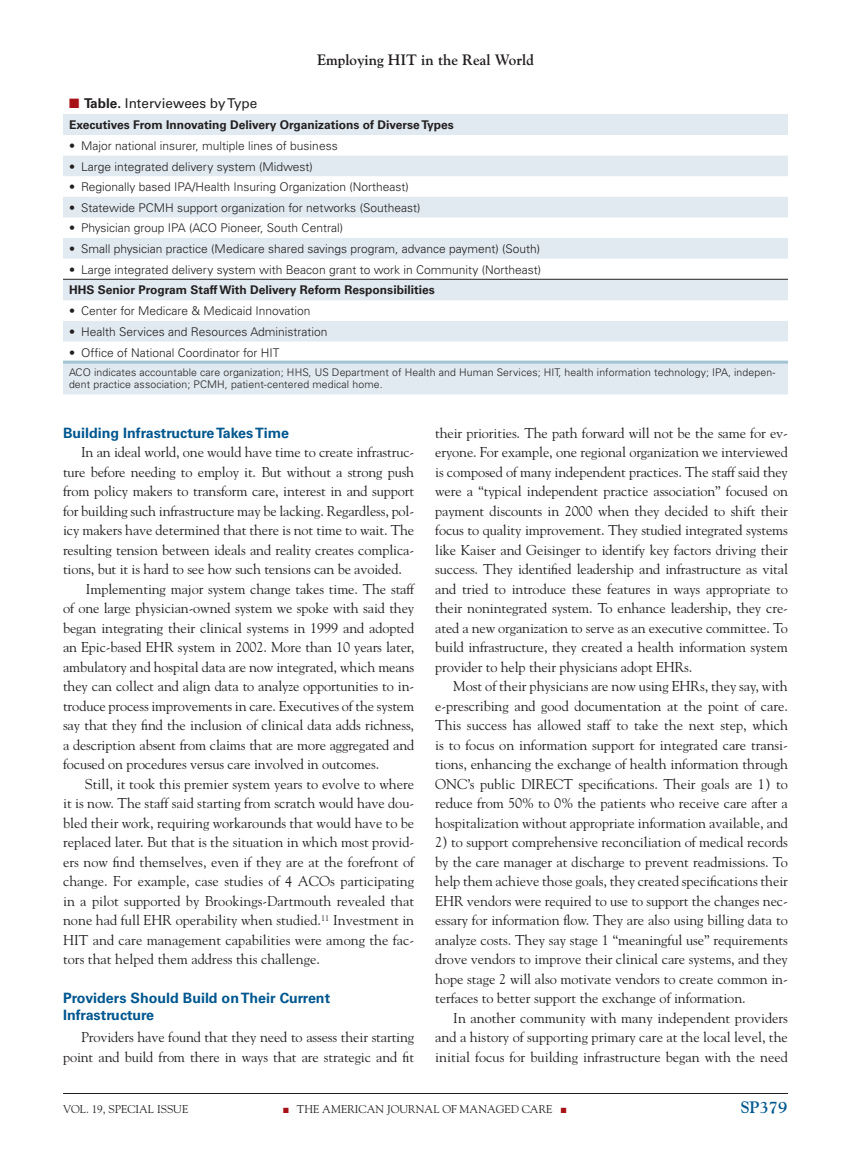
<style>
.page{position:relative;width:851px;height:1161px;background:#fff}
.page>*{position:absolute;margin:0;border:0;box-sizing:border-box;transform-origin:0 0}
.t1{font:700 16.5px "Goudy";color:#00578f}
.t2{font:700 15px "Goudy";color:#231f20}
.t3{font:14.25px/19.5px "Goudy";letter-spacing:-.01em;color:#231f20;text-align:justify}
.t4{font:700 14.25px/16.5px "Univers";color:#00578f}
.t5{font:13.5px "Univers";color:#231f20}
.t6{font:300 12px "Univers";color:#231f20}
.t7{font:700 12px "Univers";color:#231f20}
.t8{font:11.25px "Goudy";color:#231f20}
.t9{font:300 10.5px/12px "Univers";letter-spacing:.01em;color:#231f20}
.s1{color:#a61216}
.s2{font-weight:700}
</style>
<div class="page">
<hr style="left:63px;top:1093px;width:725px;height:1px;background:#231f20">
<svg style="left:63px;top:114px;width:725px;height:280px;fill:#e0eaf0"></svg>
<hr style="left:63px;top:361px;width:724px;height:3px;background:#a1c3d3">
<hr style="left:63px;top:279px;width:724px;height:1px;background:#231f20">
<p class="t2" style="left:317px;top:51px;width:218px">Employing HIT in the Real World</p>
<p class="t5" style="left:69px;top:95px;width:190px"><span class="s1">■</span> <span class="s2">Table.</span> Interviewees by Type</p>
<p class="t7" style="left:69px;top:118px;width:386px">Executives From Innovating Delivery Organizations of Diverse Types</p>
<p class="t6" style="left:69px;top:139px;width:270px">• Major national insurer, multiple lines of business</p>
<p class="t6" style="left:69px;top:159px;width:245px">• Large integrated delivery system (Midwest)</p>
<p class="t6" style="left:69px;top:180px;width:341px">• Regionally based IPA/Health Insuring Organization (Northeast)</p>
<p class="t6" style="left:69px;top:200px;width:353px">• Statewide PCMH support organization for networks (Southeast)</p>
<p class="t6" style="left:69px;top:221px;width:275px">• Physician group IPA (ACO Pioneer, South Central)</p>
<p class="t6" style="left:69px;top:242px;width:472px">• Small physician practice (Medicare shared savings program, advance payment) (South)</p>
<p class="t6" style="left:69px;top:262px;width:473px">• Large integrated delivery system with Beacon grant to work in Community (Northeast)</p>
<p class="t7" style="left:69px;top:283px;width:367px">HHS Senior Program Staff With Delivery Reform Responsibilities</p>
<p class="t6" style="left:69px;top:304px;width:243px">• Center for Medicare &amp; Medicaid Innovation</p>
<p class="t6" style="left:69px;top:324px;width:260px">• Health Services and Resources Administration</p>
<p class="t6" style="left:69px;top:345px;width:212px">• Office of National Coordinator for HIT</p>
<p class="t9" style="left:69px;top:367px;width:707px">ACO indicates accountable care organization; HHS, US Department of Health and Human Services; HIT, health information technology; IPA, indepen&shy;dent practice association; PCMH, patient-centered medical home.</p>
<p class="t4" style="left:63px;top:425px;width:227px">Building Infrastructure Takes Time</p>
<p class="t3" style="left:81px;top:442px;width:335px">In an ideal world, one would have time to create infrastruc-</p>
<p class="t3" style="left:63px;top:462px;width:353px">ture before needing to employ it. But without a strong push</p>
<p class="t3" style="left:63px;top:481px;width:352px">from policy makers to transform care, interest in and support</p>
<p class="t3" style="left:63px;top:501px;width:352px">for building such infrastructure may be lacking. Regardless, pol-</p>
<p class="t3" style="left:63px;top:520px;width:352px">icy makers have determined that there is not time to wait. The</p>
<p class="t3" style="left:63px;top:540px;width:352px">resulting tension between ideals and reality creates complica-</p>
<p class="t3" style="left:63px;top:559px;width:340px">tions, but it is hard to see how such tensions can be avoided.</p>
<p class="t3" style="left:86px;top:579px;width:330px">Implementing major system change takes time. The staff</p>
<p class="t3" style="left:63px;top:598px;width:353px">of one large physician-owned system we spoke with said they</p>
<p class="t3" style="left:63px;top:618px;width:353px">began integrating their clinical systems in 1999 and adopted</p>
<p class="t3" style="left:63px;top:637px;width:353px">an Epic-based EHR system in 2002. More than 10 years later,</p>
<p class="t3" style="left:63px;top:657px;width:352px">ambulatory and hospital data are now integrated, which means</p>
<p class="t3" style="left:63px;top:676px;width:353px">they can collect and align data to analyze opportunities to in-</p>
<p class="t3" style="left:63px;top:696px;width:352px">troduce process improvements in care. Executives of the system</p>
<p class="t3" style="left:63px;top:715px;width:352px">say that they find the inclusion of clinical data adds richness,</p>
<p class="t3" style="left:63px;top:735px;width:353px">a description absent from claims that are more aggregated and</p>
<p class="t3" style="left:63px;top:754px;width:318px">focused on procedures versus care involved in outcomes.</p>
<p class="t3" style="left:85px;top:774px;width:331px">Still, it took this premier system years to evolve to where</p>
<p class="t3" style="left:63px;top:793px;width:353px">it is now. The staff said starting from scratch would have dou-</p>
<p class="t3" style="left:63px;top:813px;width:353px">bled their work, requiring workarounds that would have to be</p>
<p class="t3" style="left:63px;top:832px;width:353px">replaced later. But that is the situation in which most provid-</p>
<p class="t3" style="left:63px;top:852px;width:352px">ers now find themselves, even if they are at the forefront of</p>
<p class="t3" style="left:63px;top:871px;width:352px">change. For example, case studies of 4 ACOs participating</p>
<p class="t3" style="left:63px;top:891px;width:353px">in a pilot supported by Brookings-Dartmouth revealed that</p>
<p class="t3" style="left:63px;top:910px;width:353px">none had full EHR operability when studied.<sup>11</sup> Investment in</p>
<p class="t3" style="left:63px;top:930px;width:353px">HIT and care management capabilities were among the fac-</p>
<p class="t3" style="left:63px;top:950px;width:258px">tors that helped them address this challenge.</p>
<p class="t4" style="left:63px;top:990px;width:269px">Providers Should Build on Their Current<br>Infrastructure</p>
<p class="t3" style="left:63px;top:1028px;width:353px;text-align:right">Providers have found that they need to assess their starting point and build from there in ways that are strategic and fit</p>
<p class="t3" style="left:435px;top:423px;width:354px">their priorities. The path forward will not be the same for ev&shy;eryone. For example, one regional organization we interviewed is composed of many independent practices. The staff said they were a “typical independent practice association” focused on payment discounts in 2000 when they decided to shift their focus to quality improvement. They studied integrated systems like Kaiser and Geisinger to identify key factors driving their success. They identified leadership and infrastructure as vital and tried to introduce these features in ways appropriate to their nonintegrated system. To enhance leadership, they cre&shy;ated a new organization to serve as an executive committee. To build infrastructure, they created a health information system provider to help their physicians adopt EHRs.</p>
<p class="t3" style="left:435px;top:677px;width:354px;text-indent:18px">Most of their physicians are now using EHRs, they say, with e-prescribing and good documentation at the point of care.<br>This success has allowed staff to take the next step, which is to focus on information support for integrated care transi&shy;tions, enhancing the exchange of health information through ONC’s public DIRECT specifications. Their goals are 1) to reduce from 50% to 0% the patients who receive care after a hospitalization without appropriate information available, and</p>
<p class="t3" style="left:435px;top:833px;width:354px">2) to support comprehensive reconciliation of medical records by the care manager at discharge to prevent readmissions. To help them achieve those goals, they created specifications their EHR vendors were required to use to support the changes nec&shy;essary for information flow. They are also using billing data to analyze costs. They say stage 1 “meaningful use” requirements drove vendors to improve their clinical care systems, and they hope stage 2 will also motivate vendors to create common in&shy;terfaces to better support the exchange of information.</p>
<p class="t3" style="left:435px;top:1008px;width:354px;text-indent:18px">In another community with many independent providers and a history of supporting primary care at the local level, the initial focus for building infrastructure began with the need</p>
<p class="t8" style="left:63px;top:1102px;width:127px">VOL. 19, SPECIAL ISSUE</p>
<p class="t8" style="left:283px;top:1102px;width:285px"><span class="s1">■</span> THE AMERICAN JOURNAL OF MANAGED CARE <span class="s1">■</span></p>
<p class="t1" style="left:740px;top:1098px;width:48px">SP379</p>
</div>
